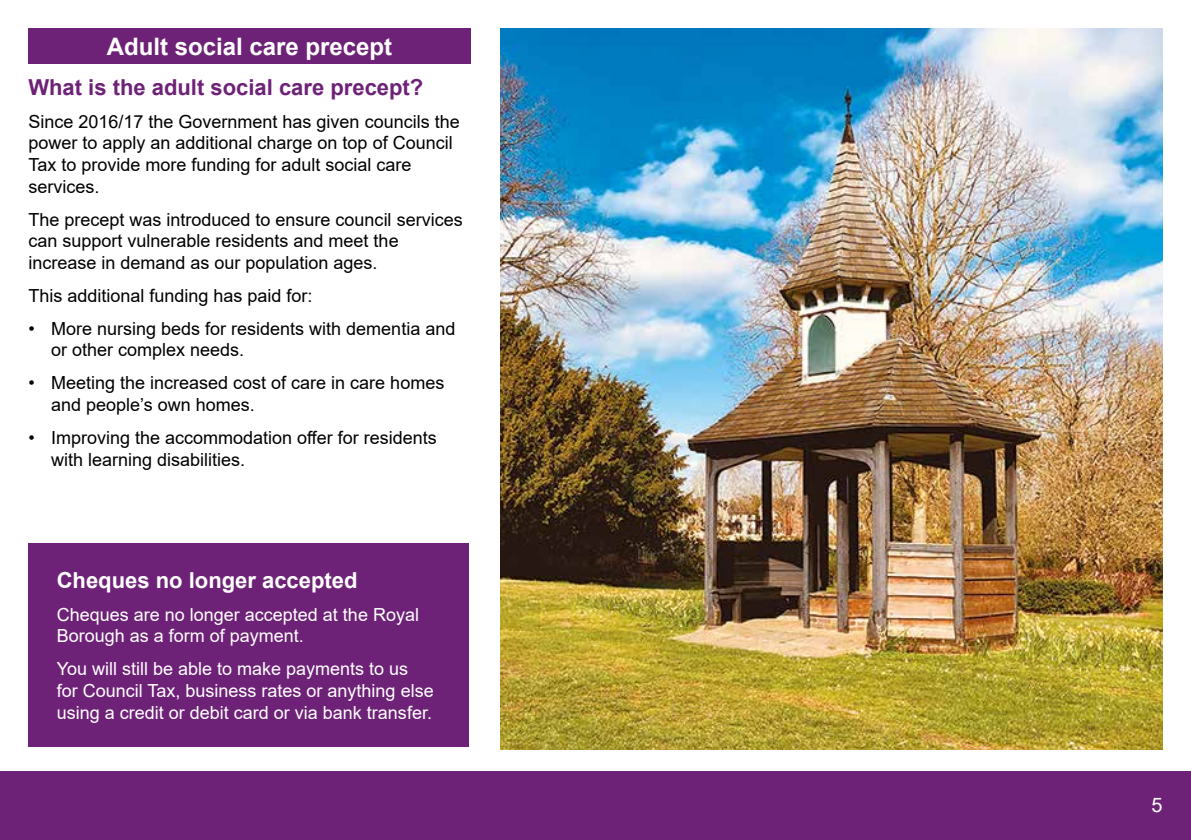
<style>
.page{position:relative;width:1191px;height:840px;background:#fff}
.page>*{position:absolute;margin:0;border:0;box-sizing:border-box;transform-origin:0 0}
.t1{font:700 24px "Arial";color:#fff}
.t2{font:700 22px "Arial";color:#6e2277}
.t3{font:700 22px "Arial";color:#fff}
.t4{font:20px "Arial";color:#fff}
.t5{font:18px/21.6px "Arial";color:#000}
.t6{font:18px/21.6px "Arial";color:#fff}
</style>
<div class="page">
<img style="left:501px;top:28px;width:661px;height:720px">
<div style="left:0;top:771px;width:1191px;height:68px;background:#6e2277"></div>
<div style="left:28px;top:543px;width:441px;height:203px;background:#6e2277"></div>
<div style="left:28px;top:28px;width:443px;height:36px;background:#6e2277"></div>
<p class="t1" style="left:107px;top:30px;width:287px">Adult social care precept</p>
<p class="t2" style="left:28px;top:72px;width:396px">What is the adult social care precept?</p>
<p class="t5" style="left:28px;top:110px;width:433px">Since 2016/17 the Government has given councils the power to apply an additional charge on top of Council Tax to provide more funding for adult social care services.</p>
<p class="t5" style="left:28px;top:208px;width:436px">The precept was introduced to ensure council services can support vulnerable residents and meet the increase in demand as our population ages.</p>
<p class="t5" style="left:28px;top:284px;width:286px">This additional funding has paid for:</p>
<p class="t5" style="left:51px;top:317px;width:406px;text-indent:-23px">• More nursing beds for residents with dementia and or other complex needs.</p>
<p class="t5" style="left:51px;top:372px;width:395px;text-indent:-23px">• Meeting the increased cost of care in care homes and people’s own homes.</p>
<p class="t5" style="left:51px;top:426px;width:387px;text-indent:-23px">• Improving the accommodation offer for residents with learning disabilities.</p>
<p class="t3" style="left:57px;top:564px;width:302px">Cheques no longer accepted</p>
<p class="t6" style="left:57px;top:603px;width:364px">Cheques are no longer accepted at the Royal<br>Borough as a form of payment.</p>
<p class="t6" style="left:57px;top:657px;width:378px">You will still be able to make payments to us for Council Tax, business rates or anything else using a credit or debit card or via bank transfer.</p>
<p class="t4" style="left:1151px;top:790px;width:13px">5</p>
</div>
